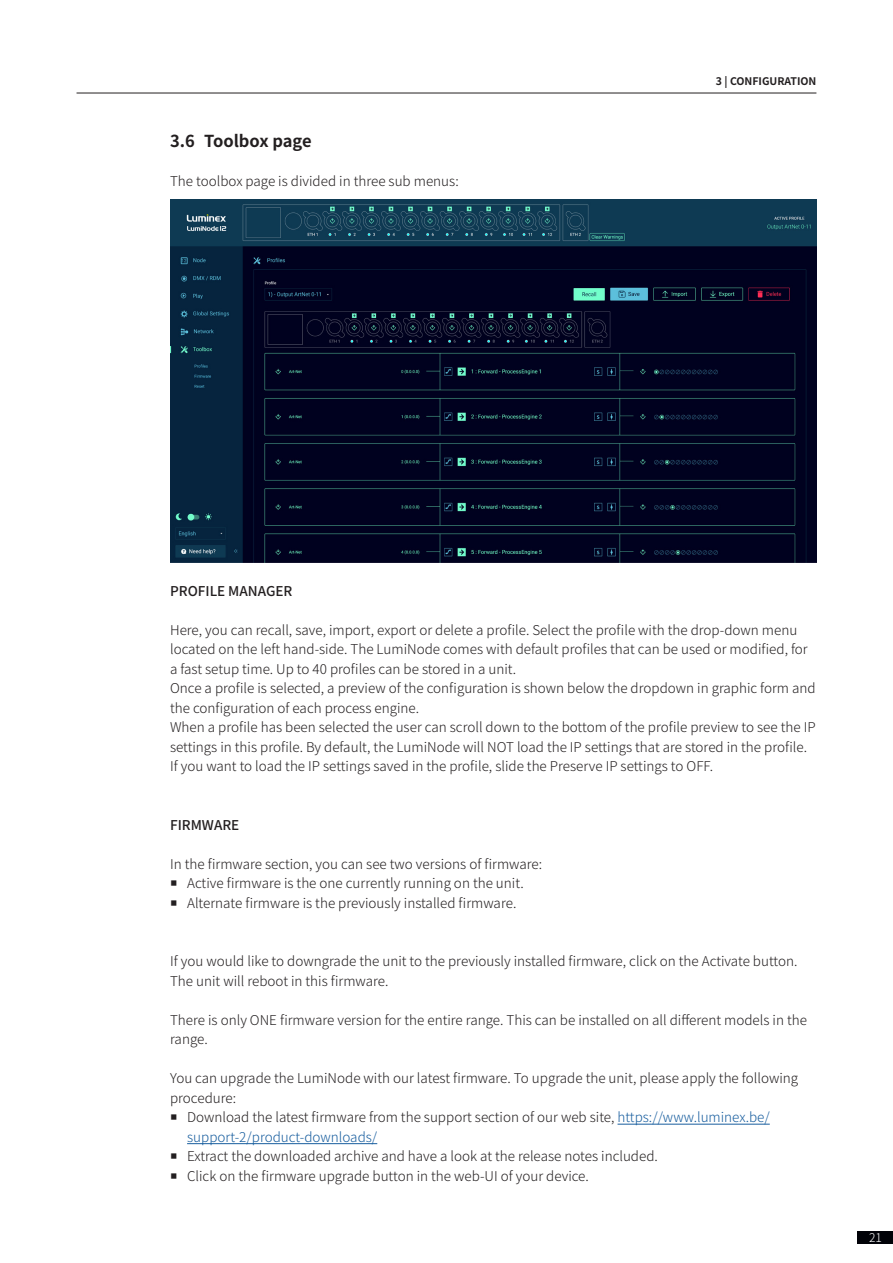
<style>
.page{position:relative;width:893px;height:1263px;background:#fff}
.page>*{position:absolute;margin:0;border:0;box-sizing:border-box;transform-origin:0 0}
.t1{font:700 16.5px "Noto Sans JP";color:#231f20}
.Chapter_Body{font:300 13.5px/19.5px "Noto Sans JP";color:#231f20}
.Chapter_Heading_3{font:500 13.5px "Noto Sans JP";color:#231f20}
.t2{font:300 12px "Noto Sans JP";color:#fff}
.t3{font:700 10.5px "Noto Sans JP";color:#231f20}
.s1{color:#175d9e}
</style>
<div class="page">
<img style="left:170px;top:199px;width:646px;height:364px">
<hr style="left:617px;top:1124px;width:153px;height:1px;background:#175d9e">
<hr style="left:187px;top:1143px;width:190px;height:1px;background:#175d9e">
<hr style="left:77px;top:93px;width:739px;height:1px;background:#231f20">
<div style="left:858px;top:1231px;width:35px;height:13px;background:#010208"></div>
<p class="t1" style="left:170px;top:132px;width:143px">3.6 TOOLBOX PAGE</p>
<p class="Chapter_Body" style="left:170px;top:172px;width:290px">The toolbox page is divided in three sub menus:</p>
<p class="t3" style="left:716px;top:75px;width:102px">3 | CONFIGURATION</p>
<p class="Chapter_Heading_3" style="left:170px;top:583px;width:124px">PROFILE MANAGER</p>
<p class="Chapter_Body" style="left:170px;top:620px;width:639px">Here, you can recall, save, import, export or delete a profile. Select the profile with the drop-down menu located on the left hand-side. The LumiNode comes with default profiles that can be used or modified, for a fast setup time. Up to 40 profiles can be stored in a unit.</p>
<p class="Chapter_Body" style="left:170px;top:679px;width:647px">Once a profile is selected, a preview of the configuration is shown below the dropdown in graphic form and the configuration of each process engine.</p>
<p class="Chapter_Body" style="left:170px;top:718px;width:647px">When a profile has been selected the user can scroll down to the bottom of the profile preview to see the IP settings in this profile. By default, the LumiNode will NOT load the IP settings that are stored in the profile.<br>If you want to load the IP settings saved in the profile, slide the Preserve IP settings to OFF.</p>
<p class="Chapter_Heading_3" style="left:170px;top:817px;width:71px">FIRMWARE</p>
<p class="Chapter_Body" style="left:170px;top:854px;width:374px">In the firmware section, you can see two versions of firmware:</p>
<p class="Chapter_Body" style="left:187px;top:874px;width:338px">Active firmware is the one currently running on the unit.</p>
<p class="Chapter_Body" style="left:187px;top:893px;width:331px">Alternate firmware is the previously installed firmware.</p>
<p class="Chapter_Body" style="left:170px;top:952px;width:629px">If you would like to downgrade the unit to the previously installed firmware, click on the Activate button.<br>The unit will reboot in this firmware.</p>
<p class="Chapter_Body" style="left:170px;top:1010px;width:638px">There is only ONE firmware version for the entire range. This can be installed on all different models in the range.</p>
<p class="Chapter_Body" style="left:170px;top:1069px;width:630px">You can upgrade the LumiNode with our latest firmware. To upgrade the unit, please apply the following procedure:</p>
<p class="Chapter_Body" style="left:187px;top:1108px;width:584px">Download the latest firmware from the support section of our web site, <span class="s1">https://www.luminex.be/ support-2/product-downloads/</span></p>
<p class="Chapter_Body" style="left:187px;top:1147px;width:472px">Extract the downloaded archive and have a look at the release notes included.</p>
<p class="Chapter_Body" style="left:187px;top:1166px;width:403px">Click on the firmware upgrade button in the web-UI of your device.</p>
<p class="t2" style="left:869px;top:1231px;width:14px">21</p>
</div>
